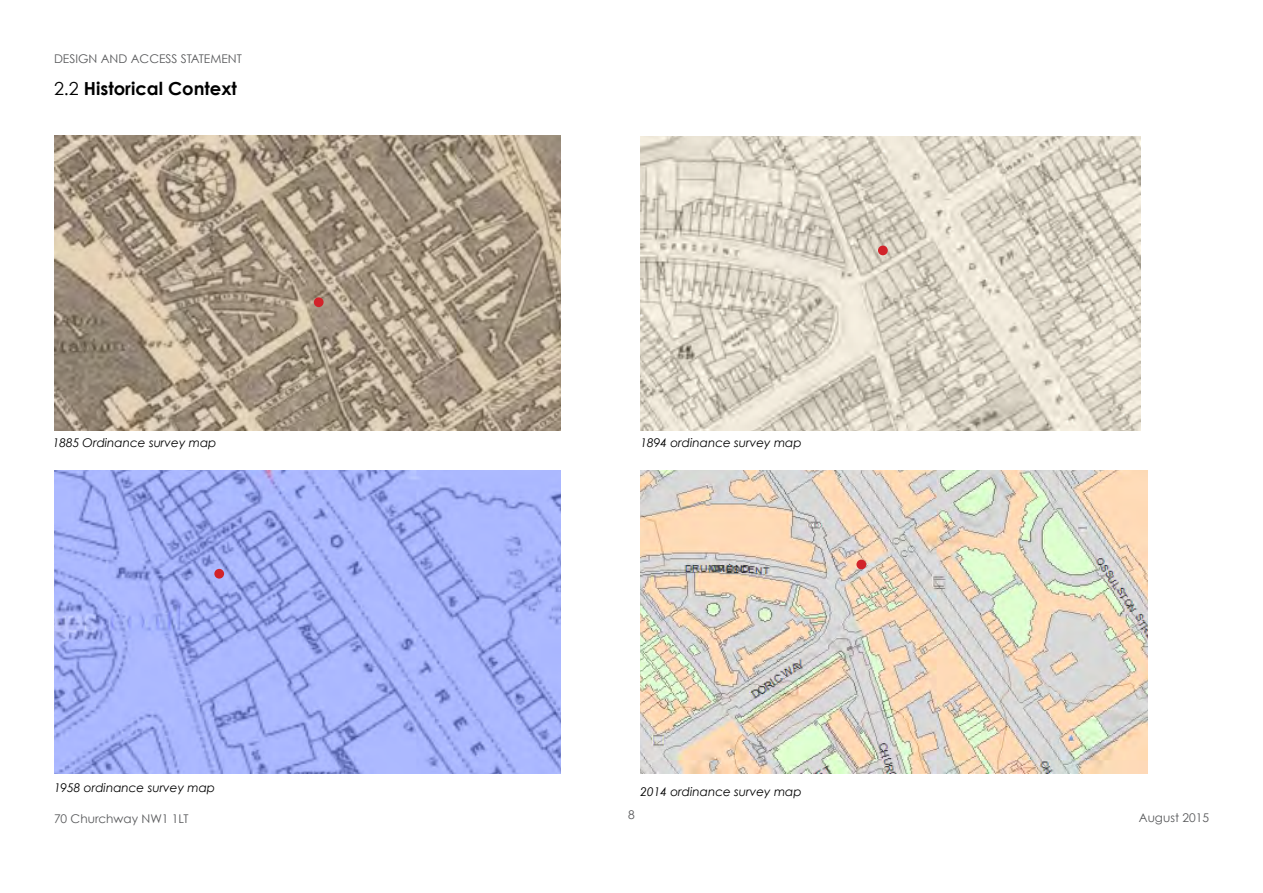
<style>
.page{position:relative;width:1263px;height:893px;background:#fff}
.page>*{position:absolute;margin:0;border:0;box-sizing:border-box;transform-origin:0 0}
.t1{font:700 18px "Century Gothic";color:#000}
.t2{font:italic 12px "Century Gothic";color:#000}
.t3{font:12px "Century Gothic";color:#58595b}
.s1{font-weight:400}
</style>
<div class="page">
<img style="left:640px;top:137px;width:500px;height:293px">
<img style="left:54px;top:471px;width:507px;height:302px">
<img style="left:54px;top:135px;width:507px;height:295px">
<img style="left:640px;top:471px;width:507px;height:302px">
<div style="left:314px;top:297px;width:10px;height:10px;background:#d2232a;border-radius:50%"></div>
<div style="left:214px;top:569px;width:10px;height:10px;background:#d2232a;border-radius:50%"></div>
<div style="left:878px;top:246px;width:10px;height:9px;background:#d2232a;border-radius:50%"></div>
<div style="left:856px;top:560px;width:10px;height:9px;background:#d2232a;border-radius:50%"></div>
<p class="t3" style="left:54px;top:51px;width:189px">DESIGN AND ACCESS STATEMENT</p>
<h1 class="t1" style="left:54px;top:77px;width:184px"><span class="s1">2.2</span> Historical Context</h1>
<p class="t2" style="left:53px;top:435px;width:165px">1885 Ordinance survey map</p>
<p class="t2" style="left:640px;top:435px;width:163px">1894 ordinance survey map</p>
<p class="t2" style="left:54px;top:780px;width:163px">1958 ordinance survey map</p>
<p class="t2" style="left:640px;top:784px;width:163px">2014 ordinance survey map</p>
<p class="t3" style="left:54px;top:811px;width:136px">70 Churchway NW1 1LT</p>
<p class="t3" style="left:628px;top:807px;width:8px">8</p>
<p class="t3" style="left:1139px;top:810px;width:72px">August 2015</p>
</div>
